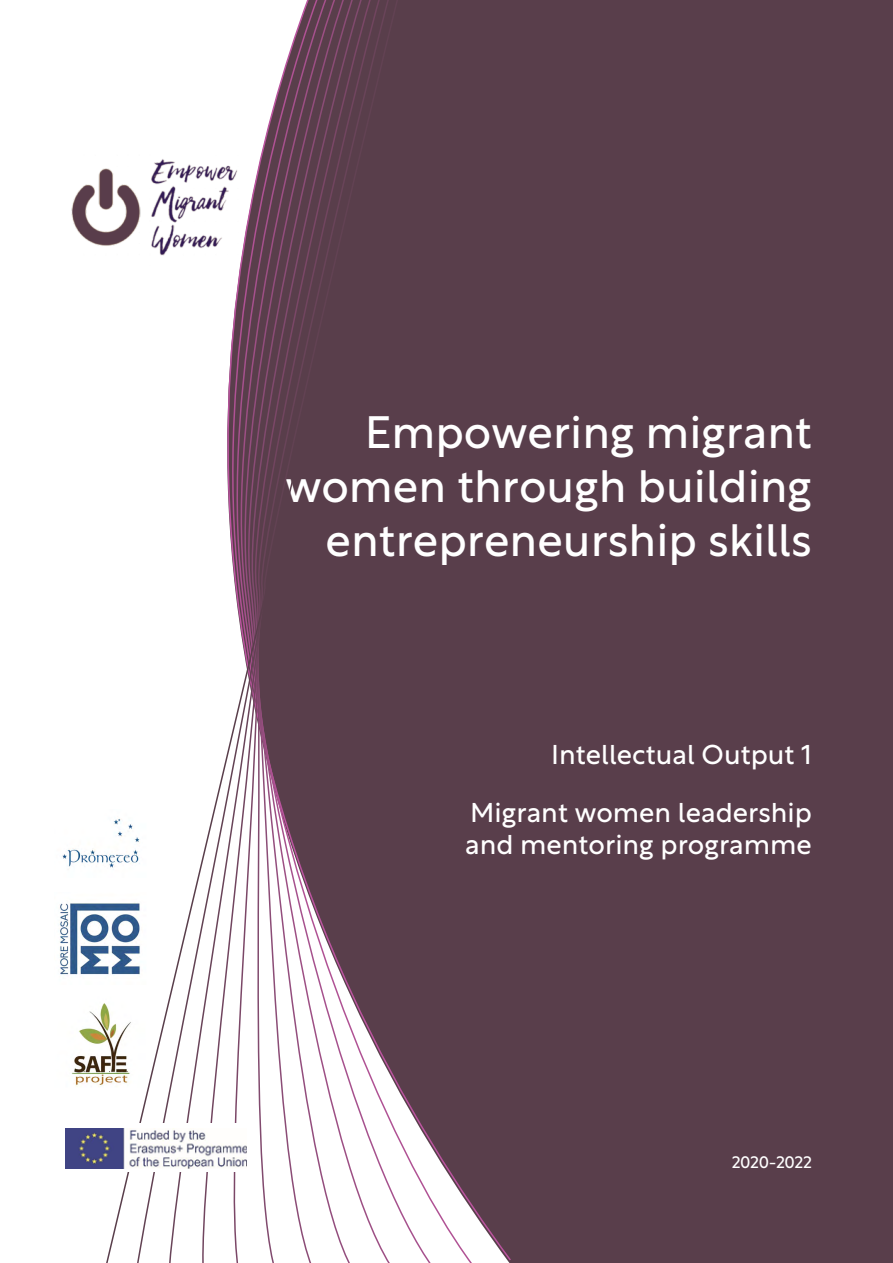
<style>
.page{position:relative;width:893px;height:1263px;background:#593e4b}
.page>*{position:absolute;margin:0;border:0;box-sizing:border-box;transform-origin:0 0}
.t1{font:45px/54px "Rustica";color:#fff;text-align:right}
.t2{font:27px/57.9px "Rustica";color:#fff;text-align:right}
.t3{font:16.5px "Rustica";letter-spacing:-.025em;color:#fff}
</style>
<div class="page">
<div style="left:0;top:0;width:509px;height:1263px;background:#fff"></div>
<img style="left:54px;top:151px;width:39px;height:117px">
<img style="left:54px;top:892px;width:39px;height:93px">
<img style="left:54px;top:810px;width:39px;height:67px">
<img style="left:54px;top:997px;width:39px;height:92px">
<svg style="left:475px;top:0;width:36px;height:1262px"></svg>
<svg style="left:437px;top:0;width:38px;height:1263px"></svg>
<svg style="left:412px;top:0;width:25px;height:1263px"></svg>
<svg style="left:93px;top:0;width:319px;height:1263px"></svg>
<div style="left:65px;top:1124px;width:185px;height:48px;background:#fff"></div>
<img style="left:65px;top:1128px;width:182px;height:40px">
<h1 class="t1" style="left:285px;top:400px;width:528px">Empowering migrant women through building entrepreneurship skills</h1>
<p class="t2" style="left:470px;top:722px;width:343px">Intellectual Output 1<br>Migrant women leadership</p>
<p class="t2" style="left:465px;top:813px;width:348px">and mentoring programme</p>
<p class="t3" style="left:732px;top:1148px;width:82px">2020-2022</p>
</div>
